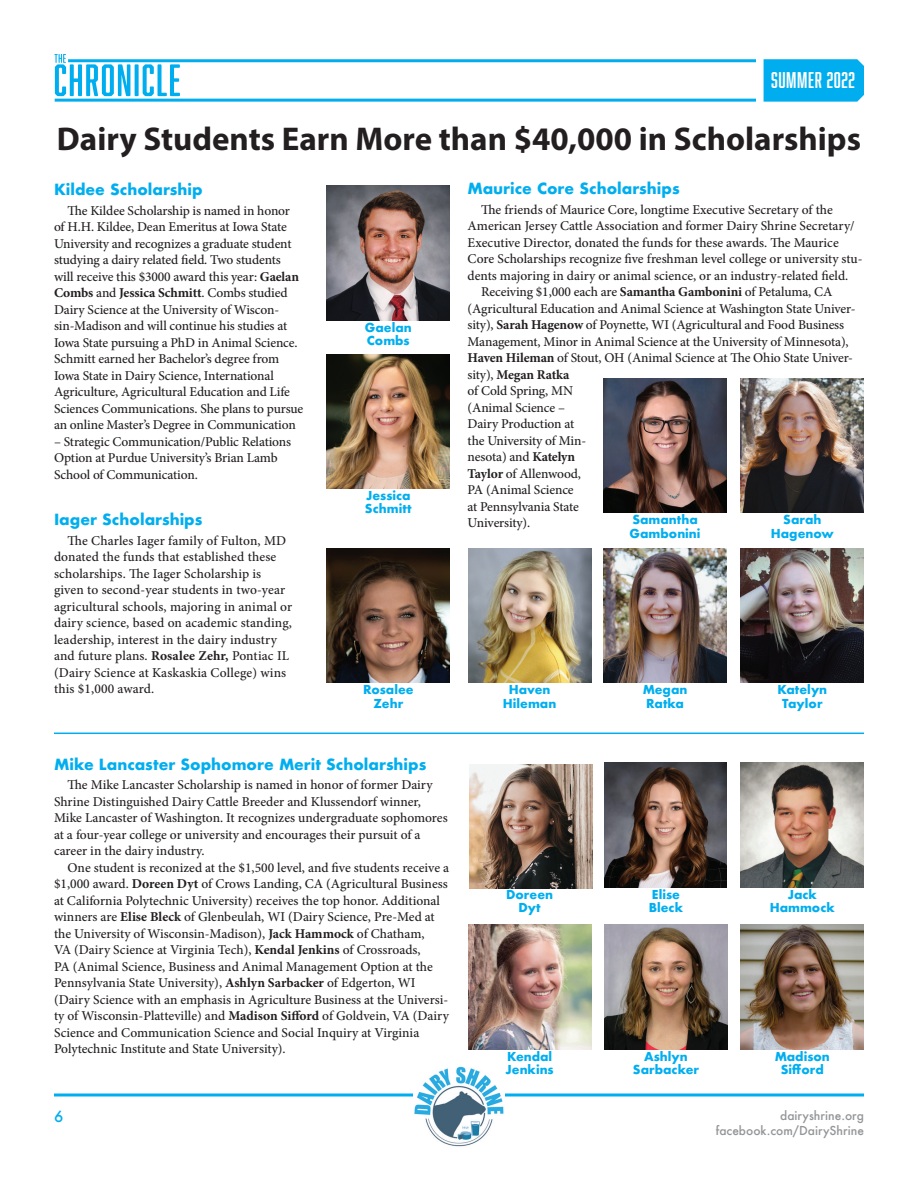
<style>
.page{position:relative;width:918px;height:1188px;background:#fff}
.page>*{position:absolute;margin:0;border:0;box-sizing:border-box;transform-origin:0 0}
.Headline{font:700 33px "Myriad Pro";color:#231f20}
.t1{font:21px "Abolition Soft";letter-spacing:.03em;color:#fff}
.Subhead{font:700 15px "Futura";color:#00aeef}
.t2{font:500 15px "Futura";color:#00aeef}
.Body_Copy{font:500 13.5px/16.5px "Minion Pro";letter-spacing:-.005em;color:#231f20}
.t3{font:700 12px/13.5px "Futura";color:#00aeef;text-align:center}
.t4{font:500 12px "Futura";color:#939598}
.s1{font-weight:700}
</style>
<div class="page">
<hr style="left:54px;top:1094px;width:810px;height:2px;background:#00aeef">
<hr style="left:68px;top:59px;width:688px;height:3px;background:#00aeef">
<hr style="left:55px;top:99px;width:701px;height:3px;background:#00aeef">
<svg style="left:54px;top:54px;width:126px;height:42px"></svg>
<div style="left:764px;top:59px;width:100px;height:43px;background:#00aeef"></div>
<hr style="left:54px;top:733px;width:810px;height:1px;background:#00aeef">
<img style="left:413px;top:1066px;width:92px;height:81px">
<img style="left:327px;top:186px;width:123px;height:134px">
<img style="left:327px;top:354px;width:123px;height:134px">
<img style="left:327px;top:549px;width:123px;height:134px">
<img style="left:741px;top:378px;width:123px;height:135px">
<img style="left:468px;top:549px;width:123px;height:134px">
<img style="left:741px;top:549px;width:123px;height:134px">
<img style="left:603px;top:549px;width:124px;height:134px">
<img style="left:604px;top:763px;width:123px;height:124px">
<img style="left:470px;top:764px;width:123px;height:125px">
<img style="left:741px;top:763px;width:123px;height:124px">
<img style="left:604px;top:924px;width:124px;height:125px">
<img style="left:468px;top:924px;width:123px;height:125px">
<img style="left:741px;top:924px;width:123px;height:125px">
<img style="left:603px;top:378px;width:124px;height:135px">
<p class="t1" style="left:771px;top:68px;width:86px">SUMMER 2022</p>
<p class="Headline" style="left:57px;top:117px;width:806px">Dairy Students Earn More than $40,000 in Scholarships</p>
<p class="Subhead" style="left:54px;top:179px;width:150px">Kildee Scholarship</p>
<p class="Body_Copy" style="left:54px;top:202px;width:251px;text-indent:14px">The Kildee Scholarship is named in honor of H.H. Kildee, Dean Emeritus at Iowa State University and recognizes a graduate student studying a dairy related field. Two students will receive this $3000 award this year: <span class="s1">Gaelan Combs</span> and <span class="s1">Jessica Schmitt</span>. Combs studied Dairy Science at the University of Wiscon&shy;sin-Madison and will continue his studies at Iowa State pursuing a PhD in Animal Science.<br>Schmitt earned her Bachelor’s degree from Iowa State in Dairy Science, International Agriculture, Agricultural Education and Life Sciences Communications. She plans to pursue an online Master’s Degree in Communication</p>
<p class="Body_Copy" style="left:54px;top:433px;width:239px">– Strategic Communication/Public Relations<br>Option at Purdue University’s Brian Lamb<br>School of Communication.</p>
<p class="Subhead" style="left:54px;top:509px;width:150px">Iager Scholarships</p>
<p class="Body_Copy" style="left:54px;top:532px;width:240px;text-indent:14px">The Charles Iager family of Fulton, MD donated the funds that established these scholarships. The Iager Scholarship is given to second-year students in two-year agricultural schools, majoring in animal or dairy science, based on academic standing, leadership, interest in the dairy industry and future plans. <span class="s1">Rosalee Zehr,</span> Pontiac IL (Dairy Science at Kaskaskia College) wins this $1,000 award.</p>
<p class="Subhead" style="left:468px;top:178px;width:214px">Maurice Core Scholarships</p>
<p class="Body_Copy" style="left:468px;top:201px;width:396px;text-indent:14px">The friends of Maurice Core, longtime Executive Secretary of the American Jersey Cattle Association and former Dairy Shrine Secretary/ Executive Director, donated the funds for these awards. The Maurice Core Scholarships recognize five freshman level college or university stu&shy;dents majoring in dairy or animal science, or an industry-related field.</p>
<p class="Body_Copy" style="left:468px;top:284px;width:390px;text-indent:14px">Receiving $1,000 each are <span class="s1">Samantha Gambonini</span> of Petaluma, CA (Agricultural Education and Animal Science at Washington State Univer&shy;sity), <span class="s1">Sarah Hagenow</span> of Poynette, WI (Agricultural and Food Business Management, Minor in Animal Science at the University of Minnesota), <span class="s1">Haven Hileman</span> of Stout, OH (Animal Science at The Ohio State Univer&shy;sity), <span class="s1">Megan Ratka<br></span>of Cold Spring, MN<br>(Animal Science –<br>Dairy Production at<br>the University of Min-<br>nesota) and <span class="s1">Katelyn<br>Taylor</span> of Allenwood,<br>PA (Animal Science<br>at Pennsylvania State<br>University).</p>
<p class="t3" style="left:365px;top:320px;width:48px;text-align:left">Gaelan<br>Combs</p>
<p class="t3" style="left:365px;top:488px;width:48px;text-align:left">Jessica<br>Schmitt</p>
<p class="t3" style="left:630px;top:513px;width:72px;text-align:left">Samantha<br>Gambonini</p>
<p class="t3" style="left:771px;top:513px;width:65px">Sarah<br>Hagenow</p>
<p class="t3" style="left:363px;top:683px;width:52px">Rosalee<br>Zehr</p>
<p class="t3" style="left:503px;top:683px;width:55px">Haven<br>Hileman</p>
<p class="t3" style="left:777px;top:683px;width:51px">Katelyn<br>Taylor</p>
<p class="t3" style="left:643px;top:683px;width:46px;text-align:left">Megan<br>Ratka</p>
<p class="Subhead" style="left:54px;top:753px;width:374px">Mike Lancaster Sophomore Merit Scholarships</p>
<p class="Body_Copy" style="left:54px;top:777px;width:395px;text-indent:14px">The Mike Lancaster Scholarship is named in honor of former Dairy Shrine Distinguished Dairy Cattle Breeder and Klussendorf winner, Mike Lancaster of Washington. It recognizes undergraduate sophomores at a four-year college or university and encourages their pursuit of a career in the dairy industry.</p>
<p class="Body_Copy" style="left:54px;top:859px;width:397px;text-indent:14px">One student is reconized at the $1,500 level, and five students receive a $1,000 award. <span class="s1">Doreen Dyt</span> of Crows Landing, CA (Agricultural Business at California Polytechnic University) receives the top honor. Additional winners are <span class="s1">Elise Bleck</span> of Glenbeulah, WI (Dairy Science, Pre-Med at the University of Wisconsin-Madison), <span class="s1">Jack Hammock</span> of Chatham,<br>VA (Dairy Science at Virginia Tech), <span class="s1">Kendal Jenkins</span> of Crossroads,<br>PA (Animal Science, Business and Animal Management Option at the Pennsylvania State University), <span class="s1">Ashlyn Sarbacker</span> of Edgerton, WI (Dairy Science with an emphasis in Agriculture Business at the Universi&shy;ty of Wisconsin-Platteville) and <span class="s1">Madison Sifford</span> of Goldvein, VA (Dairy Science and Communication Science and Social Inquiry at Virginia Polytechnic Institute and State University).</p>
<p class="t3" style="left:506px;top:887px;width:48px">Doreen<br>Dyt</p>
<p class="t3" style="left:770px;top:887px;width:67px">Jack<br>Hammock</p>
<p class="t3" style="left:649px;top:887px;width:36px;text-align:left">Elise<br>Bleck</p>
<p class="t3" style="left:506px;top:1049px;width:50px;text-align:left">Kendal<br>Jenkins</p>
<p class="t3" style="left:775px;top:1049px;width:57px">Madison<br>Sifford</p>
<p class="t3" style="left:633px;top:1049px;width:68px">Ashlyn<br>Sarbacker</p>
<p class="t2" style="left:54px;top:1107px;width:11px">6</p>
<p class="t4" style="left:780px;top:1107px;width:85px">dairyshrine.org</p>
<p class="t4" style="left:716px;top:1122px;width:150px">facebook.com/DairyShrine</p>
</div>
